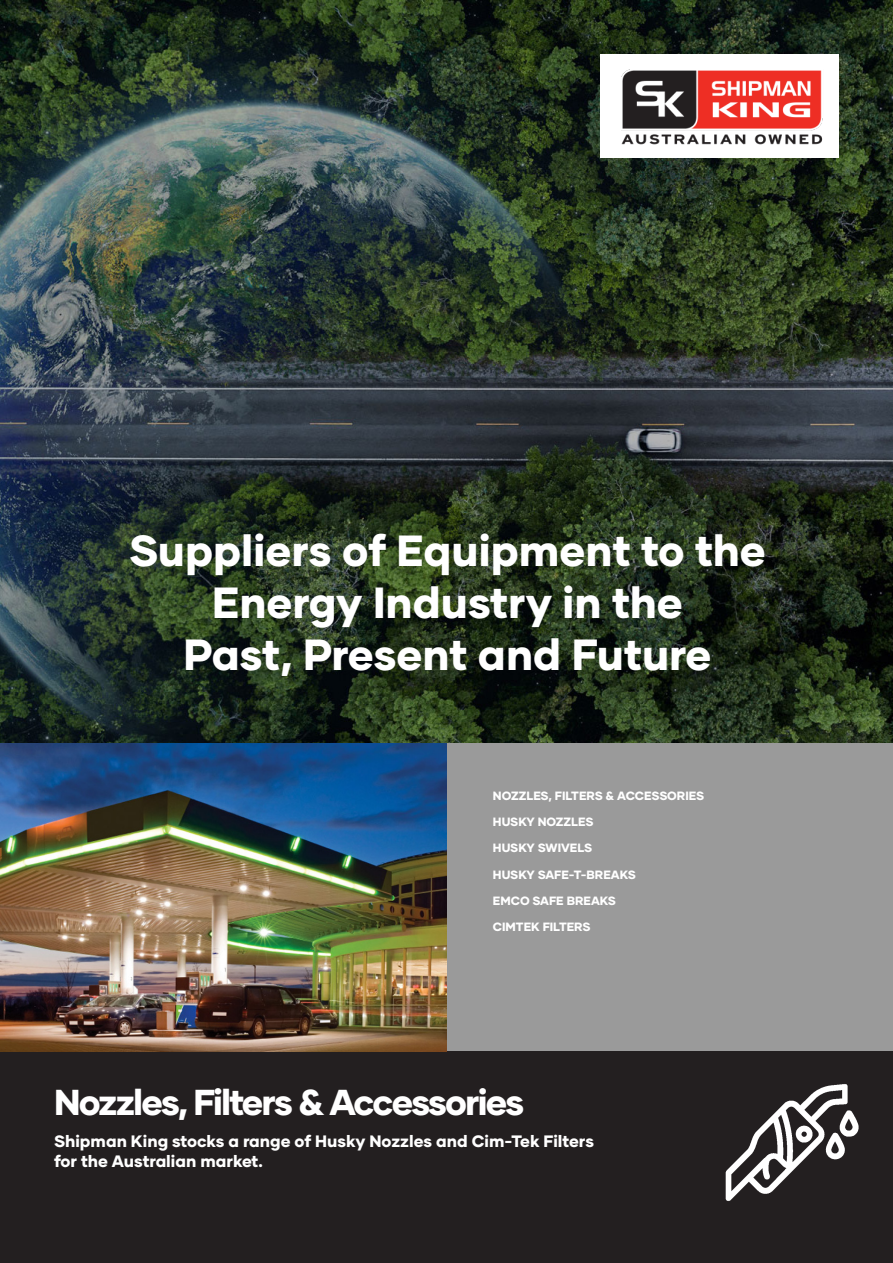
<style>
.page{position:relative;width:893px;height:1263px;background:#fff}
.page>*{position:absolute;margin:0;border:0;box-sizing:border-box;transform-origin:0 0}
.t1{font:800 43.5px/52.2px "Gilmer";color:#fff;text-align:center}
.t2{font:800 36px "Gilmer";letter-spacing:-.05em;color:#fff}
.t3{font:800 16.5px/19.8px "Gilmer";color:#fff}
.t4{font:800 12px "Gilmer";color:#fff}
</style>
<div class="page">
<div style="left:446px;top:743px;width:447px;height:358px;background:#9a9a9a"></div>
<div style="left:0;top:1052px;width:893px;height:211px;background:#231f20"></div>
<img style="left:725px;top:1084px;width:134px;height:117px">
<img style="left:0;top:743px;width:446px;height:309px">
<img style="left:0;top:0;width:893px;height:743px">
<div style="left:601px;top:54px;width:238px;height:103px;background:#fff"></div>
<img style="left:622px;top:69px;width:201px;height:75px">
<p class="t1" style="left:129px;top:524px;width:638px">Suppliers of Equipment to the<br>Energy Industry in the<br>Past, Present and Future</p>
<p class="t4" style="left:493px;top:788px;width:213px">NOZZLES, FILTERS &amp; ACCESSORIES</p>
<p class="t4" style="left:493px;top:814px;width:102px">HUSKY NOZZLES</p>
<p class="t4" style="left:493px;top:840px;width:101px">HUSKY SWIVELS</p>
<p class="t4" style="left:493px;top:867px;width:144px">HUSKY SAFE-T-BREAKS</p>
<p class="t4" style="left:493px;top:893px;width:124px">EMCO SAFE BREAKS</p>
<p class="t4" style="left:493px;top:919px;width:99px">CIMTEK FILTERS</p>
<p class="t2" style="left:54px;top:1079px;width:472px">Nozzles, Filters &amp; Accessories</p>
<p class="t3" style="left:54px;top:1131px;width:542px">Shipman King stocks a range of Husky Nozzles and Cim-Tek Filters for the Australian market.</p>
</div>
